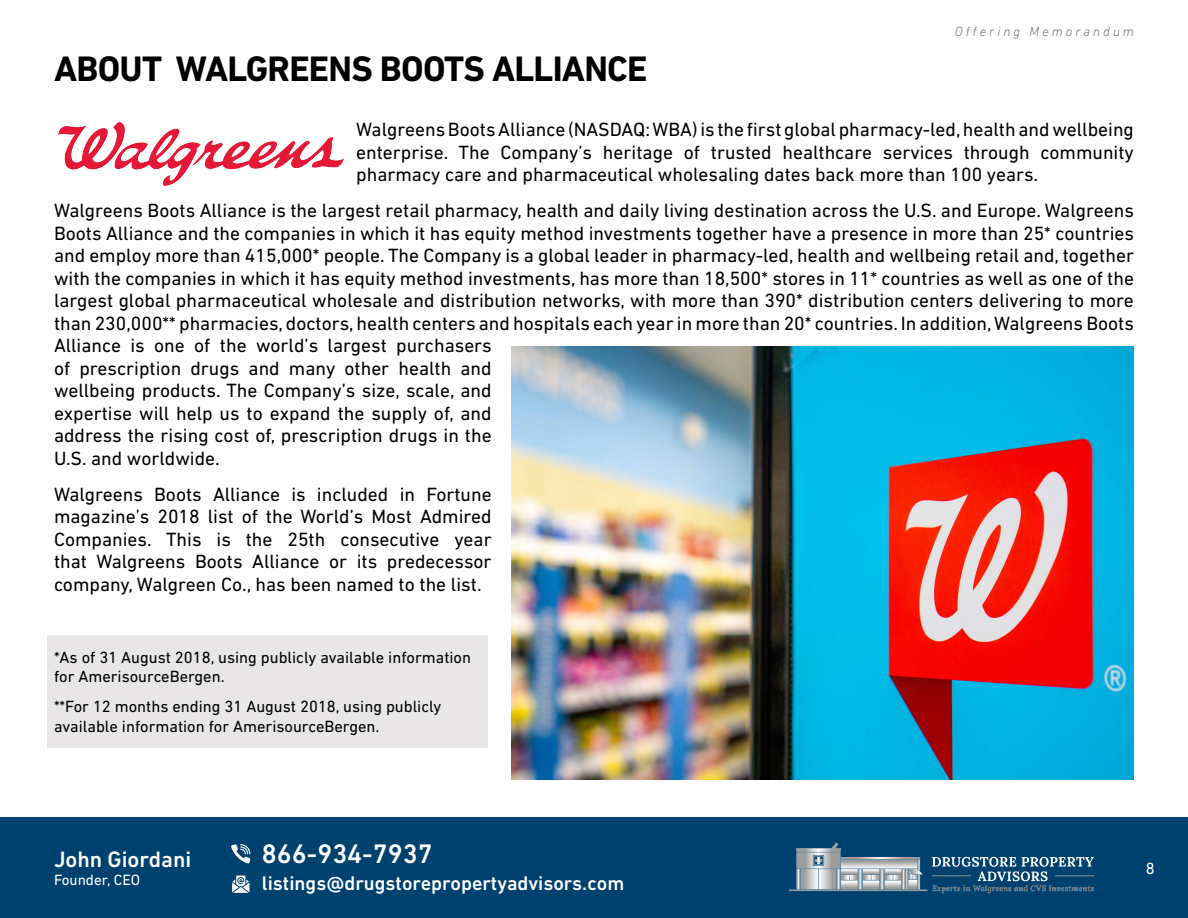
<style>
.page{position:relative;width:1188px;height:918px;background:#fff}
.page>*{position:absolute;margin:0;border:0;box-sizing:border-box;transform-origin:0 0}
.t1{font:700 36px "DIN Next LT Pro";letter-spacing:-.02em;color:#000}
.t2{font:500 27.3px "DIN Next LT Pro";color:#fff}
.t3{font:500 22.65px "DIN Next LT Pro";color:#fff}
.t4{font:500 20.1px "DIN Next LT Pro";color:#fff}
.t5{font:19.5px/22.5px "DIN Next LT Pro";color:#000;text-align:justify}
.t6{font:16.5px/19.5px "DIN Next LT Pro";color:#000}
.t7{font:16.5px "DIN Next LT Pro";color:#fff}
.t8{font:15.15px "DIN Next LT Pro";color:#fff}
.t9{font:italic 300 13.5px "DIN Next LT Pro";letter-spacing:.225em;color:#6e6f71}
</style>
<div class="page">
<div style="left:0;top:818px;width:1188px;height:100px;background:#00426f"></div>
<svg style="left:231px;top:844px;width:19px;height:20px"></svg>
<svg style="left:232px;top:876px;width:17px;height:17px"></svg>
<img style="left:789px;top:842px;width:305px;height:52px">
<div style="left:48px;top:636px;width:440px;height:112px;background:#e8e6e6"></div>
<img style="left:59px;top:123px;width:284px;height:63px">
<img style="left:512px;top:347px;width:622px;height:432px">
<h1 class="t1" style="left:54px;top:48px;width:595px">ABOUT WALGREENS BOOTS ALLIANCE</h1>
<p class="t9" style="left:955px;top:24px;width:181px">Offering Memorandum</p>
<p class="t5" style="left:356px;top:118px;width:779px">Walgreens Boots Alliance (NASDAQ: WBA) is the first global pharmacy-led, health and wellbeing enterprise. The Company’s heritage of trusted healthcare services through community pharmacy care and pharmaceutical wholesaling dates back more than 100 years.</p>
<p class="t5" style="left:54px;top:199px;width:1082px;text-align:left">Walgreens Boots Alliance is the largest retail pharmacy, health and daily living destination across the U.S. and Europe. Walgreens Boots Alliance and the companies in which it has equity method investments together have a presence in more than 25* countries and employ more than 415,000* people. The Company is a global leader in pharmacy-led, health and wellbeing retail and, together with the companies in which it has equity method investments, has more than 18,500* stores in 11* countries as well as one of the largest global pharmaceutical wholesale and distribution networks, with more than 390* distribution centers delivering to more than 230,000** pharmacies, doctors, health centers and hospitals each year in more than 20* countries. In addition, Walgreens Boots Alliance is one of the world’s largest purchasers<br>of prescription drugs and many other health and<br>wellbeing products. The Company’s size, scale, and<br>expertise will help us to expand the supply of, and<br>address the rising cost of, prescription drugs in the<br>U.S. and worldwide.</p>
<p class="t5" style="left:54px;top:483px;width:439px">Walgreens Boots Alliance is included in Fortune magazine’s 2018 list of the World’s Most Admired Companies. This is the 25th consecutive year that Walgreens Boots Alliance or its predecessor company, Walgreen Co., has been named to the list.</p>
<p class="t6" style="left:54px;top:647px;width:419px">*As of 31 August 2018, using publicly available information for AmerisourceBergen.</p>
<p class="t6" style="left:54px;top:697px;width:389px">**For 12 months ending 31 August 2018, using publicly available information for AmerisourceBergen.</p>
<p class="t3" style="left:54px;top:847px;width:139px">John Giordani</p>
<p class="t8" style="left:54px;top:871px;width:88px">Founder, CEO</p>
<h2 class="t2" style="left:262px;top:838px;width:172px">866-934-7937</h2>
<p class="t4" style="left:262px;top:872px;width:364px">listings@drugstorepropertyadvisors.com</p>
<p class="t7" style="left:1146px;top:859px;width:10px">8</p>
</div>
